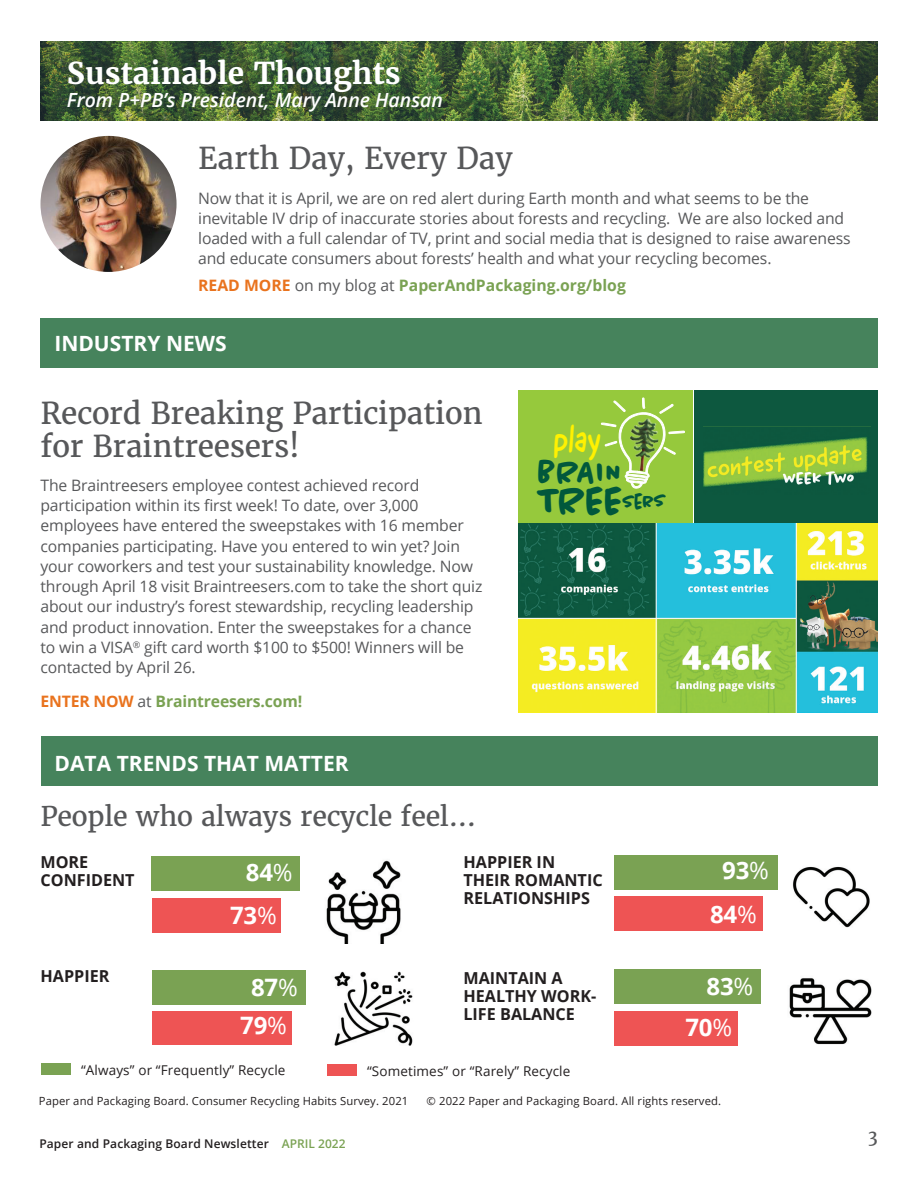
<style>
.page{position:relative;width:918px;height:1188px;background:#fff}
.page>*{position:absolute;margin:0;border:0;box-sizing:border-box;transform-origin:0 0}
.t1{font:700 42.75px "Chantal";color:#01583c;scale:.8 1}
.t2{font:37.5px "Good Dog New";color:#fff101;scale:.8 1}
.t3{font:700 35.4px "Chantal";letter-spacing:-.005em;color:#01583c;scale:.8 1}
.t4{font:30px/33px "Merriweather";letter-spacing:-.01em;color:#57585a}
.t5{font:700 30px "Merriweather";color:#fff}
.t6{font:27px "Merriweather";letter-spacing:-.01em;color:#57585a}
.t7{font:700 24px/43.7px "Open Sans";letter-spacing:-.01em;color:#fff}
.t8{font:700 21.6px "Chantal";color:#01583c;scale:.8 1}
.t9{font:700 21px "Open Sans";color:#fff}
.t10{font:italic 600 19.5px "Open Sans";color:#fff}
.t11{font:18px "Merriweather";color:#57585a}
.t12{font:700 16.5px/18px "Open Sans";color:#231f20}
.t13{font:15.75px/20.2px "Open Sans";letter-spacing:-.01em;color:#57585a}
.t14{font:700 15.75px "Open Sans";color:#7aa253}
.t15{font:13.5px "Open Sans";letter-spacing:.01em;color:#231f20}
.t16{font:600 12px "Open Sans";letter-spacing:.01em;color:#231f20}
.t17{font:11.25px "Open Sans";letter-spacing:.01em;color:#231f20}
.s1{color:#e9731e}
.s2{font-weight:400;color:#57585a}
.s3{font-weight:400}
.s4{color:#7aa253}
</style>
<div class="page">
<img style="left:40px;top:41px;width:837px;height:80px">
<img style="left:40px;top:136px;width:137px;height:136px;border-radius:68px">
<div style="left:41px;top:736px;width:837px;height:50px;background:#46835c"></div>
<div style="left:41px;top:319px;width:837px;height:49px;background:#46835c"></div>
<div style="left:694px;top:390px;width:184px;height:133px;background:#0d583f"></div>
<div style="left:518px;top:390px;width:175px;height:133px;background:#96c93c"></div>
<svg style="left:601px;top:398px;width:84px;height:91px"></svg>
<img style="left:518px;top:524px;width:359px;height:189px">
<img style="left:703px;top:437px;width:165px;height:50px">
<div style="left:152px;top:899px;width:129px;height:34px;background:#ee5454"></div>
<div style="left:152px;top:856px;width:148px;height:35px;background:#7aa253"></div>
<div style="left:153px;top:1011px;width:139px;height:33px;background:#ee5454"></div>
<div style="left:153px;top:970px;width:153px;height:35px;background:#7aa253"></div>
<div style="left:614px;top:896px;width:148px;height:35px;background:#ee5454"></div>
<div style="left:614px;top:855px;width:164px;height:34px;background:#7aa253"></div>
<div style="left:614px;top:1011px;width:124px;height:35px;background:#ee5454"></div>
<div style="left:614px;top:970px;width:147px;height:34px;background:#7aa253"></div>
<div style="left:41px;top:1063px;width:30px;height:12px;background:#7aa253"></div>
<div style="left:327px;top:1065px;width:30px;height:11px;background:#ee5454"></div>
<img style="left:789px;top:978px;width:83px;height:66px">
<img style="left:793px;top:866px;width:77px;height:62px">
<img style="left:334px;top:971px;width:79px;height:75px">
<img style="left:326px;top:860px;width:75px;height:84px">
<h3 class="t5" style="left:67px;top:54px;width:335px">Sustainable Thoughts</h3>
<p class="t10" style="left:67px;top:87px;width:378px">From P+PB’s President, Mary Anne Hansan</p>
<h3 class="t4" style="left:198px;top:142px;width:316px">Earth Day, Every Day</h3>
<p class="t13" style="left:198px;top:187px;width:654px">Now that it is April, we are on red alert during Earth month and what seems to be the inevitable IV drip of inaccurate stories about forests and recycling. We are also locked and loaded with a full calendar of TV, print and social media that is designed to raise awareness and educate consumers about forests’ health and what your recycling becomes.</p>
<p class="t14" style="left:198px;top:275px;width:429px"><span class="s1">READ MORE</span> <span class="s2">on my blog at</span> PaperAndPackaging.org/blog</p>
<h3 class="t9" style="left:54px;top:329px;width:174px">INDUSTRY NEWS</h3>
<h3 class="t4" style="left:40px;top:397px;width:444px">Record Breaking Participation for Braintreesers!</h3>
<p class="t13" style="left:40px;top:475px;width:443px">The Braintreesers employee contest achieved record participation within its first week! To date, over 3,000 employees have entered the sweepstakes with 16 member companies participating. Have you entered to win yet? Join your coworkers and test your sustainability knowledge. Now through April 18 visit Braintreesers.com to take the short quiz about our industry’s forest stewardship, recycling leadership and product innovation. Enter the sweepstakes for a chance to win a VISA<sup>®</sup> gift card worth $100 to $500! Winners will be contacted by April 26.</p>
<p class="t14" style="left:40px;top:690px;width:263px"><span class="s1">ENTER NOW</span> <span class="s2">at</span> Braintreesers.com!</p>
<h3 class="t9" style="left:55px;top:748px;width:296px">DATA TRENDS THAT MATTER</h3>
<h2 class="t2" style="left:553px;top:415px;width:61px;rotate:-1deg">play</h2>
<h3 class="t3" style="left:539px;top:450px;width:108px">BRAIN</h3>
<h1 class="t1" style="left:539px;top:475px;width:108px;rotate:-1deg">TREE</h1>
<h3 class="t8" style="left:623px;top:488px;width:55px;rotate:-1deg">sers</h3>
<h3 class="t6" style="left:40px;top:799px;width:437px">People who always recycle feel...</h3>
<p class="t12" style="left:40px;top:853px;width:96px">MORE<br>CONFIDENT</p>
<p class="t12" style="left:464px;top:853px;width:141px">HAPPIER IN<br>THEIR ROMANTIC<br>RELATIONSHIPS</p>
<h3 class="t7" style="left:230px;top:849px;width:64px;text-indent:16px">84<span class="s3">%<br></span>73<span class="s3">%</span></h3>
<p class="t12" style="left:40px;top:967px;width:70px">HAPPIER</p>
<h3 class="t7" style="left:240px;top:968px;width:59px;line-height:38px;text-align:center">87<span class="s3">%<br></span>79<span class="s3">%</span></h3>
<p class="t12" style="left:464px;top:968px;width:134px">MAINTAIN A<br>HEALTHY WORK-<br>LIFE BALANCE</p>
<p class="t15" style="left:81px;top:1060px;width:206px">“Always” or “Frequently” Recycle</p>
<p class="t15" style="left:367px;top:1061px;width:205px">“Sometimes” or “Rarely” Recycle</p>
<h3 class="t7" style="left:710px;top:848px;width:60px;text-align:center">93<span class="s3">%<br></span>84<span class="s3">%</span></h3>
<h3 class="t7" style="left:686px;top:966px;width:69px;line-height:40.5px;text-indent:21px">83<span class="s3">%<br></span>70<span class="s3">%</span></h3>
<p class="t17" style="left:39px;top:1094px;width:371px">Paper and Packaging Board. Consumer Recycling Habits Survey. 2021</p>
<p class="t17" style="left:427px;top:1094px;width:296px">© 2022 Paper and Packaging Board. All rights reserved.</p>
<p class="t16" style="left:39px;top:1135px;width:308px">Paper and Packaging Board Newsletter <span class="s4">APRIL 2022</span></p>
<p class="t11" style="left:868px;top:1125px;width:12px">3</p>
</div>
